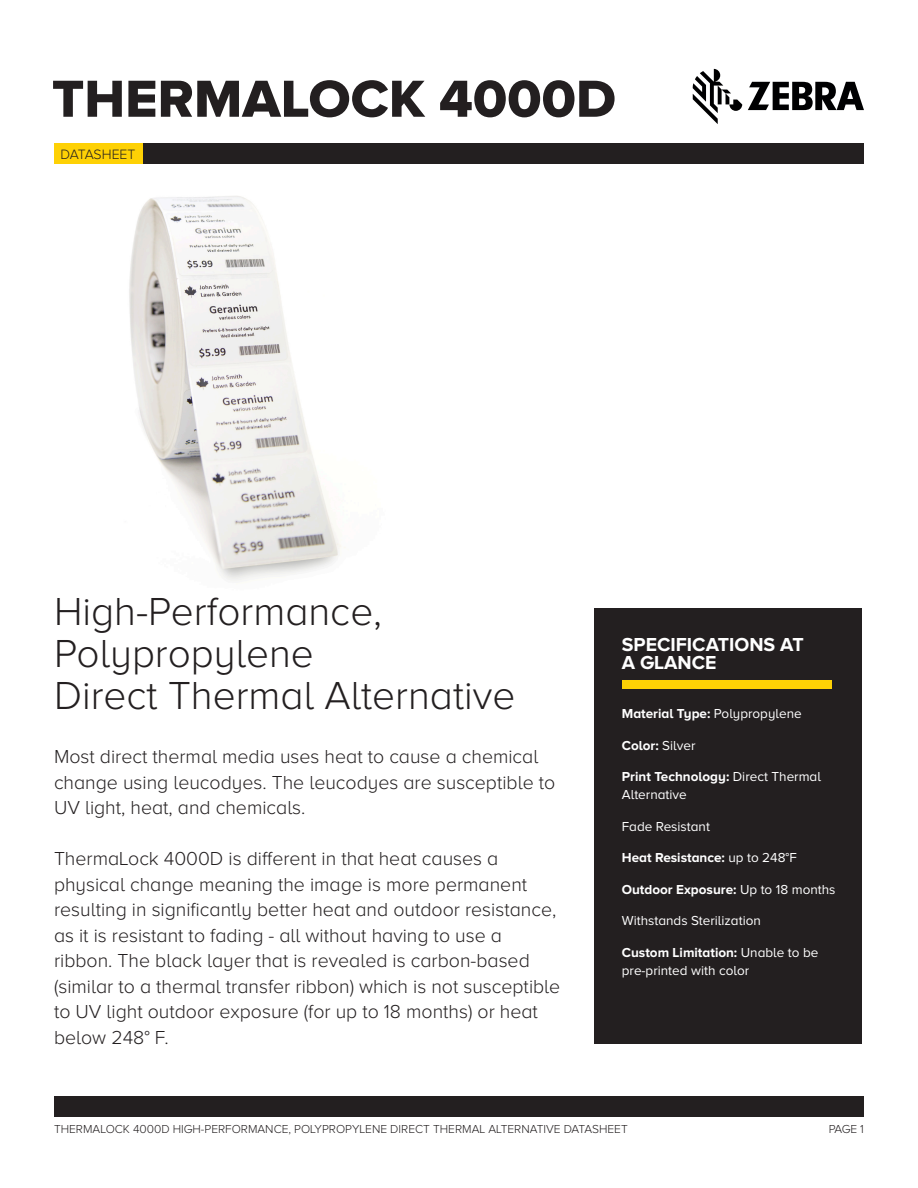
<style>
.page{position:relative;width:918px;height:1188px;background:#fff}
.page>*{position:absolute;margin:0;border:0;box-sizing:border-box;transform-origin:0 0}
._001_Page_header{font:54px "Proxima Nova Extrabld";color:#231f20}
._004_Data_sheet_-_Bo{font:300 40.5px/42px "Proxima Nova A";color:#231f20}
._004_Data_sheet_-_Bo-2{font:300 19.5px/25.5px "Proxima Nova A";color:#231f20}
.t1{font:700 19.5px/18px "Proxima Nova A";color:#fff}
.t2{font:300 14.1px "Proxima Nova A";letter-spacing:-.01em;color:#231f20}
.t3{font:13.5px/18px "Proxima Nova A";color:#fff}
.t4{font:700 13.5px "Proxima Nova A";color:#fff}
.t5{font:300 12px "Proxima Nova A";color:#231f20}
.s1{font-weight:400}
.s2{font-weight:700}
</style>
<div class="page">
<img style="left:129px;top:196px;width:217px;height:386px">
<svg style="left:693px;top:69px;width:49px;height:55px"></svg>
<svg style="left:748px;top:82px;width:116px;height:28px"></svg>
<div style="left:142px;top:144px;width:722px;height:20px;background:#231f20"></div>
<div style="left:594px;top:608px;width:268px;height:435px;background:#231f20"></div>
<div style="left:54px;top:144px;width:88px;height:20px;background:#fed105"></div>
<div style="left:54px;top:1096px;width:810px;height:21px;background:#231f20"></div>
<div style="left:622px;top:680px;width:210px;height:9px;background:#fed105"></div>
<p class="_001_Page_header" style="left:52px;top:68px;width:566px">THERMALOCK 4000D</p>
<p class="t2" style="left:61px;top:146px;width:76px">DATASHEET</p>
<p class="_004_Data_sheet_-_Bo" style="left:54px;top:590px;width:330px">High-Performance,<br>Polypropylene</p>
<p class="_004_Data_sheet_-_Bo" style="left:54px;top:674px;width:463px">Direct Thermal Alternative</p>
<p class="_004_Data_sheet_-_Bo-2" style="left:54px;top:744px;width:503px">Most direct thermal media uses heat to cause a chemical change using leucodyes. The leucodyes are susceptible to<br>UV light, heat, and chemicals.</p>
<p class="_004_Data_sheet_-_Bo-2" style="left:54px;top:846px;width:508px">ThermaLock 4000D is different in that heat causes a physical change meaning the image is more permanent resulting in significantly better heat and outdoor resistance, as it is resistant to fading - all without having to use a ribbon. The black layer that is revealed is carbon-based (similar to a thermal transfer ribbon) which is not susceptible to UV light outdoor exposure (for up to 18 months) or heat below 248° F.</p>
<p class="t1" style="left:622px;top:635px;width:183px">SPECIFICATIONS AT<br>A GLANCE</p>
<p class="t4" style="left:622px;top:706px;width:181px">Material Type: <span class="s1">Polypropylene</span></p>
<p class="t4" style="left:622px;top:738px;width:75px">Color: <span class="s1">Silver</span></p>
<p class="t3" style="left:622px;top:768px;width:201px"><span class="s2">Print Technology:</span> Direct Thermal<br>Alternative</p>
<p class="t3" style="left:622px;top:817px;width:90px">Fade Resistant</p>
<p class="t4" style="left:622px;top:850px;width:177px">Heat Resistance: <span class="s1">up to 248°F</span></p>
<p class="t4" style="left:622px;top:882px;width:215px">Outdoor Exposure: <span class="s1">Up to 18 months</span></p>
<p class="t3" style="left:622px;top:912px;width:141px">Withstands Sterilization</p>
<p class="t3" style="left:622px;top:943px;width:198px"><span class="s2">Custom Limitation:</span> Unable to be pre-printed with color</p>
<p class="t5" style="left:54px;top:1122px;width:575px">THERMALOCK 4000D HIGH-PERFORMANCE, POLYPROPYLENE DIRECT THERMAL ALTERNATIVE DATASHEET</p>
<p class="t5" style="left:829px;top:1122px;width:37px">PAGE 1</p>
</div>
